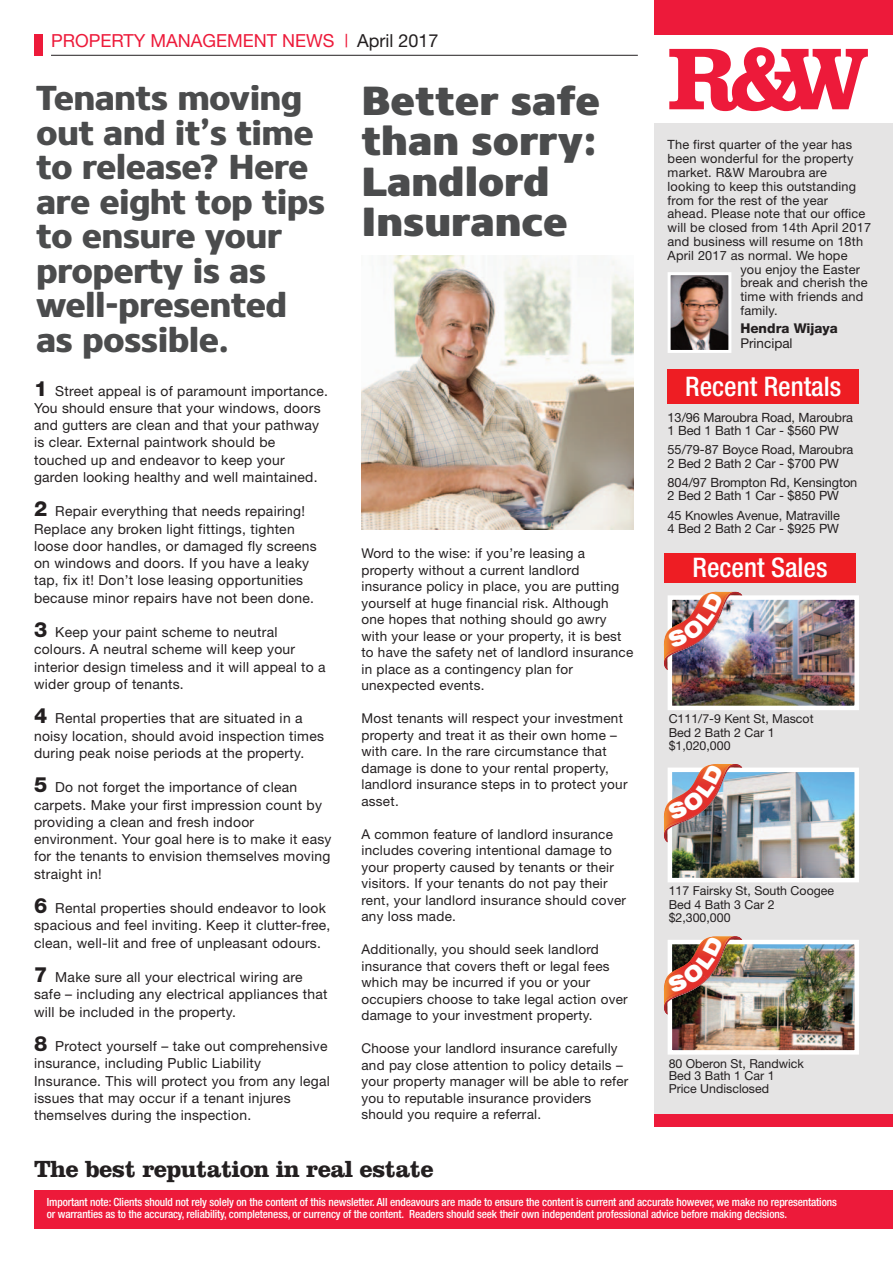
<style>
.page{position:relative;width:893px;height:1263px;background:#fff}
.page>*{position:absolute;margin:0;border:0;box-sizing:border-box;transform-origin:0 0}
.t1{font:700 90px "Clarendon BT";color:#ed1a3a}
.t2{font:800 40.5px/40.5px "Core Sans NR85";color:#4b4c4d}
.t3{font:800 34.5px/34.5px "Core Sans NR75";letter-spacing:-.02em;color:#4b4c4d}
.t4{font:500 condensed 27px "Helvetica Neue";color:#fff}
.t5{font:700 24px "Clarendon BT";letter-spacing:-.025em;color:#231f20}
.t6{font:18px "Helvetica Neue";color:#ed1a3a}
.t7{font:18px "Helvetica Neue";color:#231f20}
.t8{font:13.8px/17.2px "Helvetica Neue";letter-spacing:.02em;color:#231f20}
.t9{font:13.5px/16.5px "Helvetica Neue";letter-spacing:.02em;color:#231f20}
.t10{font:800 13.5px "Helvetica Neue";color:#231f20}
.t11{font:13.5px "Helvetica Neue";color:#231f20}
.t12{font:12.75px "Helvetica Neue";letter-spacing:.015em;color:#231f20}
.t13{font:12.75px/13.4px "Helvetica Neue";letter-spacing:-.005em;color:#231f20}
.t14{font:12.3px/13.5px "Helvetica Neue";color:#231f20}
.t15{font:500 condensed 11.25px/12px "Helvetica Neue";letter-spacing:-.01em;color:#fff}
.s1{font-weight:800;font-size:21px}
</style>
<div class="page">
<div style="left:655px;top:0;width:238px;height:34px;background:#ed1a3a"></div>
<div style="left:655px;top:123px;width:238px;height:1004px;background:#e5e4e4"></div>
<div style="left:655px;top:1114px;width:238px;height:13px;background:#ed1a3a"></div>
<div style="left:34px;top:1191px;width:859px;height:38px;background:#ed1a3a"></div>
<div style="left:34px;top:34px;width:9px;height:21px;background:#ed1a3a"></div>
<hr style="left:51px;top:55px;width:587px;height:1px;background:#231f20">
<img style="left:361px;top:255px;width:272px;height:275px">
<div style="left:668px;top:370px;width:191px;height:34px;background:#ee1d23"></div>
<img style="left:673px;top:600px;width:181px;height:105px">
<div style="left:668px;top:595px;width:191px;height:115px;border:4px solid #fff"></div>
<img style="left:673px;top:772px;width:181px;height:105px">
<div style="left:668px;top:767px;width:191px;height:115px;border:4px solid #fff"></div>
<div style="left:664px;top:553px;width:192px;height:30px;background:#ee1d23"></div>
<img style="left:673px;top:945px;width:181px;height:104px">
<div style="left:668px;top:940px;width:191px;height:114px;border:4px solid #fff"></div>
<img style="left:672px;top:276px;width:55px;height:73px">
<div style="left:668px;top:272px;width:63px;height:81px;border:3px solid #fff"></div>
<img style="left:664px;top:591px;width:78px;height:79px">
<img style="left:664px;top:764px;width:78px;height:78px">
<img style="left:664px;top:936px;width:78px;height:79px">
<h3 class="t6" style="left:51px;top:34px;width:299px">PROPERTY MANAGEMENT NEWS |</h3>
<h3 class="t7" style="left:357px;top:34px;width:83px">April 2017</h3>
<h3 class="t3" style="left:36px;top:84px;width:291px">Tenants moving out and it’s time to release? Here are eight top tips to ensure your property is as well-presented as possible.</h3>
<p class="t8" style="left:34px;top:383px;width:296px"><span class="s1">1</span> Street appeal is of paramount importance.<br>You should ensure that your windows, doors and gutters are clean and that your pathway is clear. External paintwork should be touched up and endeavor to keep your garden looking healthy and well maintained.</p>
<p class="t8" style="left:34px;top:504px;width:284px"><span class="s1">2</span> Repair everything that needs repairing!<br>Replace any broken light fittings, tighten loose door handles, or damaged fly screens on windows and doors. If you have a leaky tap, fix it! Don’t lose leasing opportunities because minor repairs have not been done.</p>
<p class="t8" style="left:34px;top:625px;width:293px"><span class="s1">3</span> Keep your paint scheme to neutral colours. A neutral scheme will keep your interior design timeless and it will appeal to a wider group of tenants.</p>
<p class="t8" style="left:34px;top:711px;width:292px"><span class="s1">4</span> Rental properties that are situated in a noisy location, should avoid inspection times during peak noise periods at the property.</p>
<p class="t8" style="left:34px;top:780px;width:299px"><span class="s1">5</span> Do not forget the importance of clean carpets. Make your first impression count by providing a clean and fresh indoor environment. Your goal here is to make it easy for the tenants to envision themselves moving straight in!</p>
<p class="t8" style="left:34px;top:901px;width:298px"><span class="s1">6</span> Rental properties should endeavor to look spacious and feel inviting. Keep it clutter-free, clean, well-lit and free of unpleasant odours.</p>
<p class="t8" style="left:34px;top:970px;width:295px"><span class="s1">7</span> Make sure all your electrical wiring are safe – including any electrical appliances that will be included in the property.</p>
<p class="t8" style="left:34px;top:1039px;width:297px"><span class="s1">8</span> Protect yourself – take out comprehensive insurance, including Public Liability Insurance. This will protect you from any legal issues that may occur if a tenant injures themselves during the inspection.</p>
<h2 class="t2" style="left:361px;top:80px;width:240px">Better safe than sorry:<br>Landlord<br>Insurance</h2>
<p class="t9" style="left:361px;top:546px;width:273px">Word to the wise: if you’re leasing a property without a current landlord insurance policy in place, you are putting yourself at huge financial risk. Although one hopes that nothing should go awry with your lease or your property, it is best to have the safety net of landlord insurance in place as a contingency plan for unexpected events.</p>
<p class="t9" style="left:361px;top:711px;width:268px">Most tenants will respect your investment property and treat it as their own home – with care. In the rare circumstance that damage is done to your rental property, landlord insurance steps in to protect your asset.</p>
<p class="t9" style="left:361px;top:827px;width:266px">A common feature of landlord insurance includes covering intentional damage to your property caused by tenants or their visitors. If your tenants do not pay their rent, your landlord insurance should cover any loss made.</p>
<p class="t9" style="left:361px;top:942px;width:268px">Additionally, you should seek landlord insurance that covers theft or legal fees which may be incurred if you or your occupiers choose to take legal action over damage to your investment property.</p>
<p class="t9" style="left:361px;top:1041px;width:269px">Choose your landlord insurance carefully and pay close attention to policy details – your property manager will be able to refer you to reputable insurance providers should you require a referral.</p>
<h3 class="t5" style="left:34px;top:1155px;width:401px">The best reputation in real estate</h3>
<h1 class="t1" style="left:668px;top:26px;width:202px">R&amp;W</h1>
<p class="t12" style="left:668px;top:140px;width:186px">The first quarter of the year has</p>
<p class="t12" style="left:668px;top:154px;width:187px">been wonderful for the property</p>
<p class="t12" style="left:668px;top:168px;width:161px">market. R&amp;W Maroubra are</p>
<p class="t12" style="left:668px;top:182px;width:190px">looking to keep this outstanding</p>
<p class="t12" style="left:668px;top:196px;width:162px">from for the rest of the year</p>
<p class="t12" style="left:668px;top:209px;width:199px">ahead. Please note that our office</p>
<p class="t12" style="left:668px;top:223px;width:205px">will be closed from 14th April 2017</p>
<p class="t12" style="left:668px;top:237px;width:197px">and business will resume on 18th</p>
<p class="t12" style="left:668px;top:251px;width:181px">April 2017 as normal. We hope</p>
<p class="t12" style="left:740px;top:265px;width:121px">you enjoy the Easter</p>
<p class="t12" style="left:740px;top:278px;width:129px">break and cherish the</p>
<p class="t12" style="left:740px;top:292px;width:124px">time with friends and</p>
<p class="t12" style="left:740px;top:306px;width:39px">family.</p>
<p class="t10" style="left:740px;top:323px;width:99px">Hendra Wijaya</p>
<p class="t11" style="left:740px;top:338px;width:54px">Principal</p>
<h3 class="t4" style="left:685px;top:377px;width:157px">Recent Rentals</h3>
<p class="t13" style="left:668px;top:412px;width:187px">13/96 Maroubra Road, Maroubra<br>1 Bed 1 Bath 1 Car - $560 PW</p>
<p class="t13" style="left:668px;top:444px;width:187px">55/79-87 Boyce Road, Maroubra<br>2 Bed 2 Bath 2 Car - $700 PW</p>
<p class="t13" style="left:668px;top:477px;width:191px">804/97 Brompton Rd, Kensington<br>2 Bed 2 Bath 1 Car - $850 PW</p>
<p class="t13" style="left:668px;top:510px;width:174px">45 Knowles Avenue, Matraville<br>4 Bed 2 Bath 2 Car - $925 PW</p>
<h3 class="t4" style="left:693px;top:557px;width:136px">Recent Sales</h3>
<p class="t14" style="left:669px;top:713px;width:146px">C111/7-9 Kent St, Mascot<br>Bed 2 Bath 2 Car 1 $1,020,000</p>
<p class="t14" style="left:669px;top:886px;width:167px">117 Fairsky St, South Coogee<br>Bed 4 Bath 3 Car 2 $2,300,000</p>
<p class="t14" style="left:669px;top:1058px;width:137px;line-height:12.8px">80 Oberon St, Randwick<br>Bed 3 Bath 1 Car 1<br>Price Undisclosed</p>
<p class="t15" style="left:47px;top:1197px;width:792px">Important note: Clients should not rely solely on the content of this newsletter. All endeavours are made to ensure the content is current and accurate however, we make no representations or warranties as to the accuracy, reliability, completeness, or currency of the content. Readers should seek their own independent professional advice before making decisions.</p>
</div>
